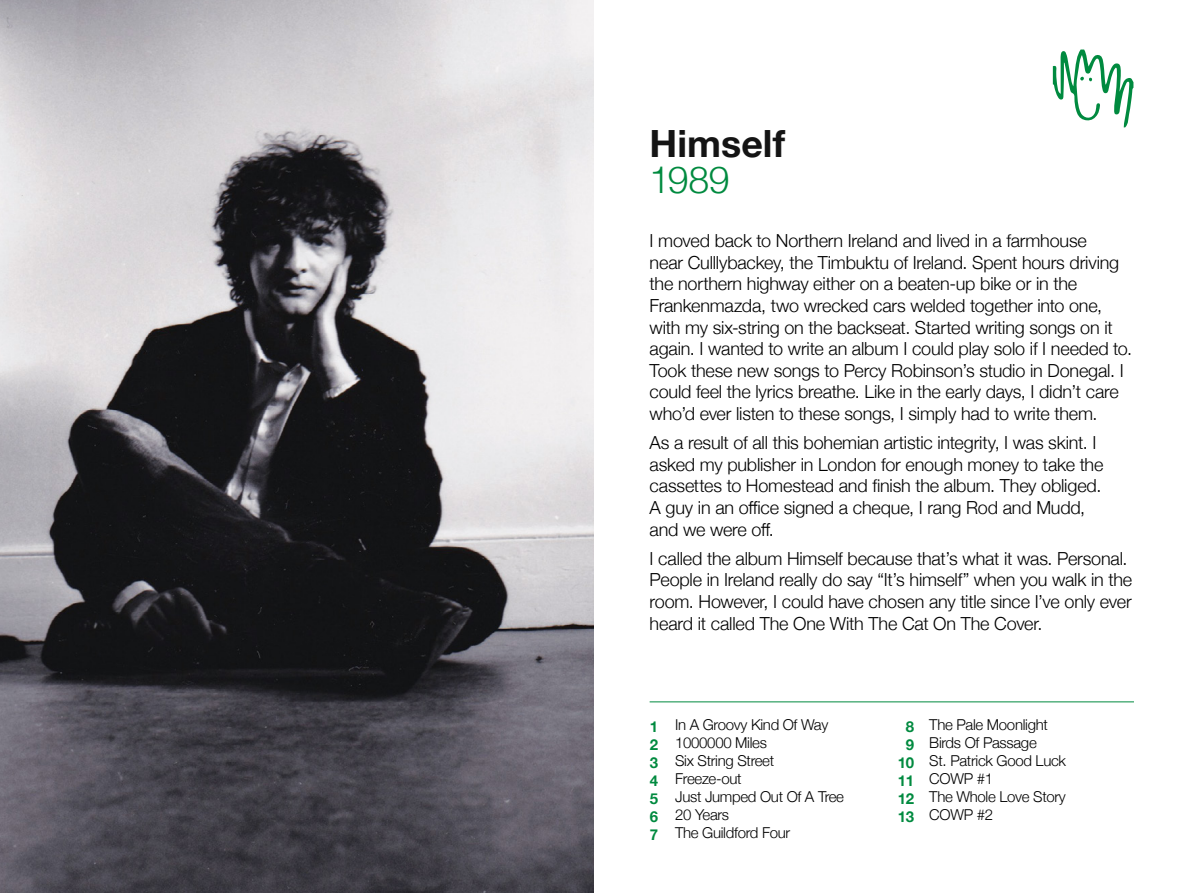
<style>
.page{position:relative;width:1188px;height:893px;background:#fff}
.page>*{position:absolute;margin:0;border:0;box-sizing:border-box;transform-origin:0 0}
.t1{font:700 37.5px "Helvetica Neue";color:#141414}
.t2{font:300 37.5px "Helvetica Neue";color:#008a3f}
.t3{font:300 18px/21.6px "Helvetica Neue";letter-spacing:-.01em;color:#000}
.t4{font:300 15px/18px "Helvetica Neue";letter-spacing:-.02em;color:#000}
.t5{font:700 15px/18px "Helvetica Neue";letter-spacing:-.02em;color:#008a3f;text-align:justify}
</style>
<div class="page">
<img style="left:0;top:0;width:594px;height:893px">
<hr style="left:650px;top:701px;width:484px;height:1px;background:#008a3f">
<svg style="left:1053px;top:50px;width:80px;height:77px"></svg>
<h1 class="t1" style="left:650px;top:114px;width:137px">Himself</h1>
<h1 class="t2" style="left:650px;top:149px;width:82px">1989</h1>
<p class="t3" style="left:650px;top:229px;width:484px">I moved back to Northern Ireland and lived in a farmhouse<br>near Culllybackey, the Timbuktu of Ireland. Spent hours driving the northern highway either on a beaten-up bike or in the Frankenmazda, two wrecked cars welded together into one, with my six-string on the backseat. Started writing songs on it again. I wanted to write an album I could play solo if I needed to.<br>Took these new songs to Percy Robinson’s studio in Donegal. I could feel the lyrics breathe. Like in the early days, I didn’t care who’d ever listen to these songs, I simply had to write them.</p>
<p class="t3" style="left:650px;top:430px;width:455px">As a result of all this bohemian artistic integrity, I was skint. I asked my publisher in London for enough money to take the cassettes to Homestead and finish the album. They obliged.<br>A guy in an office signed a cheque, I rang Rod and Mudd, and we were off.</p>
<p class="t3" style="left:650px;top:546px;width:484px">I called the album Himself because that’s what it was. Personal.<br>People in Ireland really do say “It’s himself” when you walk in the room. However, I could have chosen any title since I’ve only ever heard it called The One With The Cat On The Cover.</p>
<p class="t4" style="left:675px;top:715px;width:170px">In A Groovy Kind Of Way<br>1000000 Miles<br>Six String Street<br>Freeze-out<br>Just Jumped Out Of A Tree<br>20 Years<br>The Guildford Four</p>
<p class="t4" style="left:929px;top:715px;width:138px">The Pale Moonlight<br>Birds Of Passage<br>St. Patrick Good Luck<br>COWP #1<br>The Whole Love Story<br>COWP #2</p>
<p class="t5" style="left:650px;top:718px;width:10px">1<br>2<br>3<br>4<br>5<br>6<br>7</p>
<p class="t5" style="left:898px;top:718px;width:18px;text-align:center">8<br>9<br>10<br>11<br>12<br>13</p>
</div>
